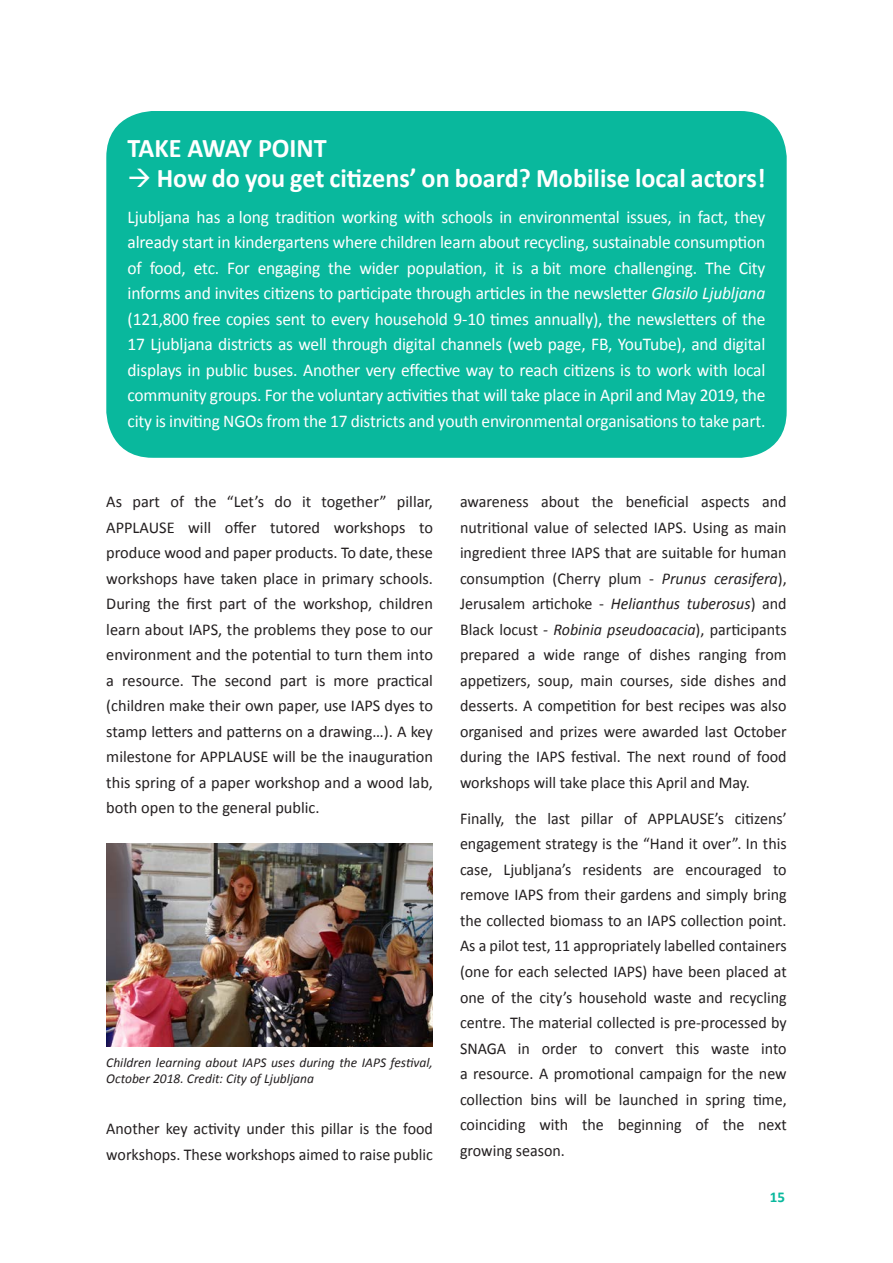
<style>
.page{position:relative;width:893px;height:1263px;background:#fff}
.page>*{position:absolute;margin:0;border:0;box-sizing:border-box;transform-origin:0 0}
.BoxHead{font:700 27px "Calibri";color:#fff}
.BoxText{font:18px/25.5px "Calibri";letter-spacing:-.01em;color:#fff;text-align:justify}
.Para{font:16.5px/25.5px "Calibri";color:#231f20;text-align:justify}
.t1{font:700 15px "Calibri";color:#09b89d}
.Para-2{font:italic 13.5px/16.2px "Calibri";color:#231f20}
.s1{font-style:italic}
</style>
<div class="page">
<div style="left:106px;top:111px;width:681px;height:347px;background:#09b89d;border-radius:46px"></div>
<img style="left:106px;top:843px;width:327px;height:203px">
<p class="BoxHead" style="left:128px;top:129px;width:201px">TAKE AWAY POINT</p>
<p class="BoxHead" style="left:128px;top:159px;width:639px">→ How do you get citizens’ on board? Mobilise local actors!</p>
<p class="BoxText" style="left:128px;top:204px;width:639px">Ljubljana has a long tradition working with schools in environmental issues, in fact, they already start in kindergartens where children learn about recycling, sustainable consumption of food, etc. For engaging the wider population, it is a bit more challenging. The City informs and invites citizens to participate through articles in the newsletter <span class="s1">Glasilo Ljubljana </span>(121,800 free copies sent to every household 9-10 times annually), the newsletters of the 17 Ljubljana districts as well through digital channels (web page, FB, YouTube), and digital displays in public buses. Another very effective way to reach citizens is to work with local community groups. For the voluntary activities that will take place in April and May 2019, the city is inviting NGOs from the 17 districts and youth environmental organisations to take part.</p>
<p class="Para" style="left:106px;top:489px;width:328px">As part of the “Let’s do it together” pillar, APPLAUSE will offer tutored workshops to produce wood and paper products. To date, these workshops have taken place in primary schools.<br>During the first part of the workshop, children learn about IAPS, the problems they pose to our environment and the potential to turn them into a resource. The second part is more practical (children make their own paper, use IAPS dyes to stamp letters and patterns on a drawing…). A key milestone for APPLAUSE will be the inauguration this spring of a paper workshop and a wood lab, both open to the general public.</p>
<p class="Para-2" style="left:106px;top:1054px;width:328px">Children learning about IAPS uses during the IAPS festival,<br>October 2018. Credit: City of Ljubljana</p>
<p class="Para" style="left:106px;top:1116px;width:328px">Another key activity under this pillar is the food workshops. These workshops aimed to raise public</p>
<p class="Para" style="left:460px;top:489px;width:328px">awareness about the beneficial aspects and nutritional value of selected IAPS. Using as main ingredient three IAPS that are suitable for human consumption (Cherry plum - <span class="s1">Prunus cerasifera</span>), Jerusalem artichoke - <span class="s1">Helianthus tuberosus</span>) and Black locust <span class="s1">- Robinia pseudoacacia</span>), participants prepared a wide range of dishes ranging from appetizers, soup, main courses, side dishes and desserts. A competition for best recipes was also organised and prizes were awarded last October during the IAPS festival. The next round of food workshops will take place this April and May.</p>
<p class="Para" style="left:460px;top:806px;width:328px">Finally, the last pillar of APPLAUSE’s citizens’ engagement strategy is the “Hand it over”. In this case, Ljubljana’s residents are encouraged to remove IAPS from their gardens and simply bring the collected biomass to an IAPS collection point.<br>As a pilot test, 11 appropriately labelled containers (one for each selected IAPS) have been placed at one of the city’s household waste and recycling centre. The material collected is pre-processed by SNAGA in order to convert this waste into a resource. A promotional campaign for the new collection bins will be launched in spring time, coinciding with the beginning of the next growing season.</p>
<p class="t1" style="left:770px;top:1186px;width:17px">15</p>
</div>
